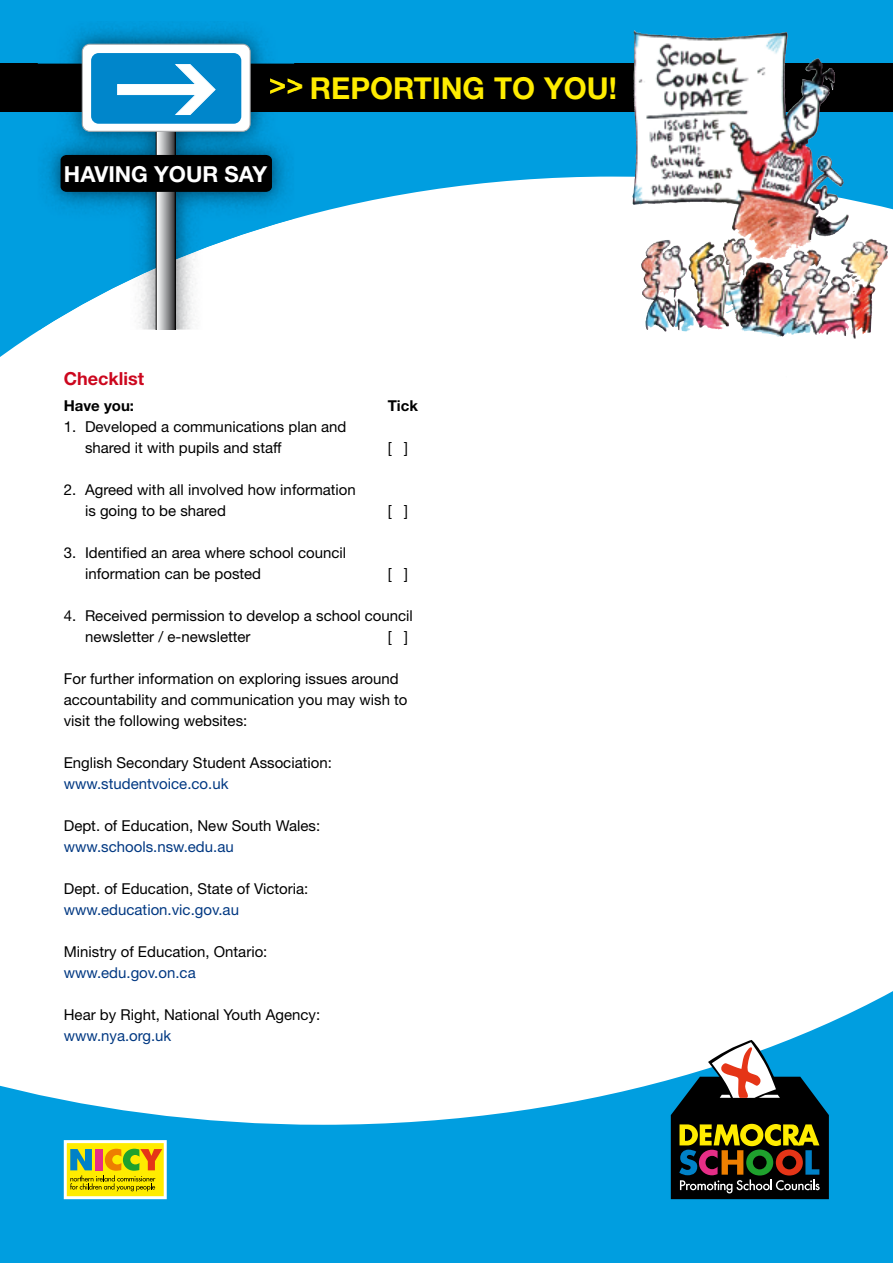
<style>
.page{position:relative;width:893px;height:1263px;background:#fff}
.page>*{position:absolute;margin:0;border:0;box-sizing:border-box;transform-origin:0 0}
.t1{font:700 30.15px "Helvetica Neue";color:#ffec00}
.t2{font:700 22.05px "Helvetica Neue";color:#fff}
.t3{font:700 18px "Helvetica Neue";color:#cc071e}
.t4{font:15px/21px "Helvetica Neue";color:#000}
.t5{font:15px "Helvetica Neue";color:#003882}
.t6{font:700 15px "Helvetica Neue";color:#000}
</style>
<div class="page">
<svg style="left:0;top:0;width:893px;height:357px"></svg>
<div style="left:0;top:64px;width:893px;height:48px;background:#000"></div>
<svg style="left:0;top:991px;width:893px;height:272px;fill:#009ee0"></svg>
<svg style="left:671px;top:1040px;width:158px;height:159px;background:#4b584e"></svg>
<img style="left:38px;top:21px;width:256px;height:309px">
<img style="left:38px;top:64px;width:256px;height:48px">
<img style="left:270px;top:78px;width:24px;height:16px">
<svg style="left:61px;top:121px;width:211px;height:209px"></svg>
<div style="left:82px;top:44px;width:168px;height:87px;background:#fff;border-radius:8px"></div>
<div style="left:82px;top:44px;width:168px;height:88px;border:1px solid #a7a8aa;border-radius:8px"></div>
<div style="left:91px;top:53px;width:150px;height:71px;background:#0086cb;border-radius:8px"></div>
<svg style="left:117px;top:64px;width:99px;height:51px"></svg>
<svg style="left:64px;top:1140px;width:103px;height:59px;background:#d7c939"></svg>
<img style="left:648px;top:32px;width:174px;height:83px">
<h1 class="t1" style="left:269px;top:69px;width:350px"><sup>&gt;&gt;</sup> REPORTING TO YOU!</h1>
<h2 class="t2" style="left:64px;top:160px;width:205px">HAVING YOUR SAY</h2>
<p class="t3" style="left:64px;top:368px;width:82px">Checklist</p>
<p class="t6" style="left:64px;top:396px;width:72px">Have you:</p>
<p class="t6" style="left:388px;top:396px;width:32px">Tick</p>
<p class="t4" style="left:85px;top:416px;width:263px;text-indent:-21px">1. Developed a communications plan and shared it with pupils and staff</p>
<p class="t4" style="left:388px;top:437px;width:22px">[ ]</p>
<p class="t4" style="left:85px;top:479px;width:272px;text-indent:-21px">2. Agreed with all involved how information is going to be shared</p>
<p class="t4" style="left:388px;top:500px;width:22px">[ ]</p>
<p class="t4" style="left:85px;top:542px;width:263px;text-indent:-21px">3. Identified an area where school council information can be posted</p>
<p class="t4" style="left:388px;top:563px;width:22px">[ ]</p>
<p class="t4" style="left:85px;top:605px;width:329px;text-indent:-21px">4. Received permission to develop a school council newsletter / e-newsletter</p>
<p class="t4" style="left:388px;top:626px;width:22px">[ ]</p>
<p class="t4" style="left:64px;top:668px;width:345px">For further information on exploring issues around accountability and communication you may wish to visit the following websites:</p>
<p class="t4" style="left:64px;top:752px;width:270px">English Secondary Student Association:</p>
<p class="t5" style="left:64px;top:774px;width:166px">www.studentvoice.co.uk</p>
<p class="t4" style="left:64px;top:815px;width:258px">Dept. of Education, New South Wales:</p>
<p class="t5" style="left:64px;top:837px;width:171px">www.schools.nsw.edu.au</p>
<p class="t4" style="left:64px;top:878px;width:246px">Dept. of Education, State of Victoria:</p>
<p class="t5" style="left:64px;top:900px;width:177px">www.education.vic.gov.au</p>
<p class="t4" style="left:64px;top:941px;width:205px">Ministry of Education, Ontario:</p>
<p class="t5" style="left:64px;top:963px;width:133px">www.edu.gov.on.ca</p>
<p class="t4" style="left:64px;top:1004px;width:258px">Hear by Right, National Youth Agency:</p>
<p class="t5" style="left:64px;top:1026px;width:109px">www.nya.org.uk</p>
</div>
